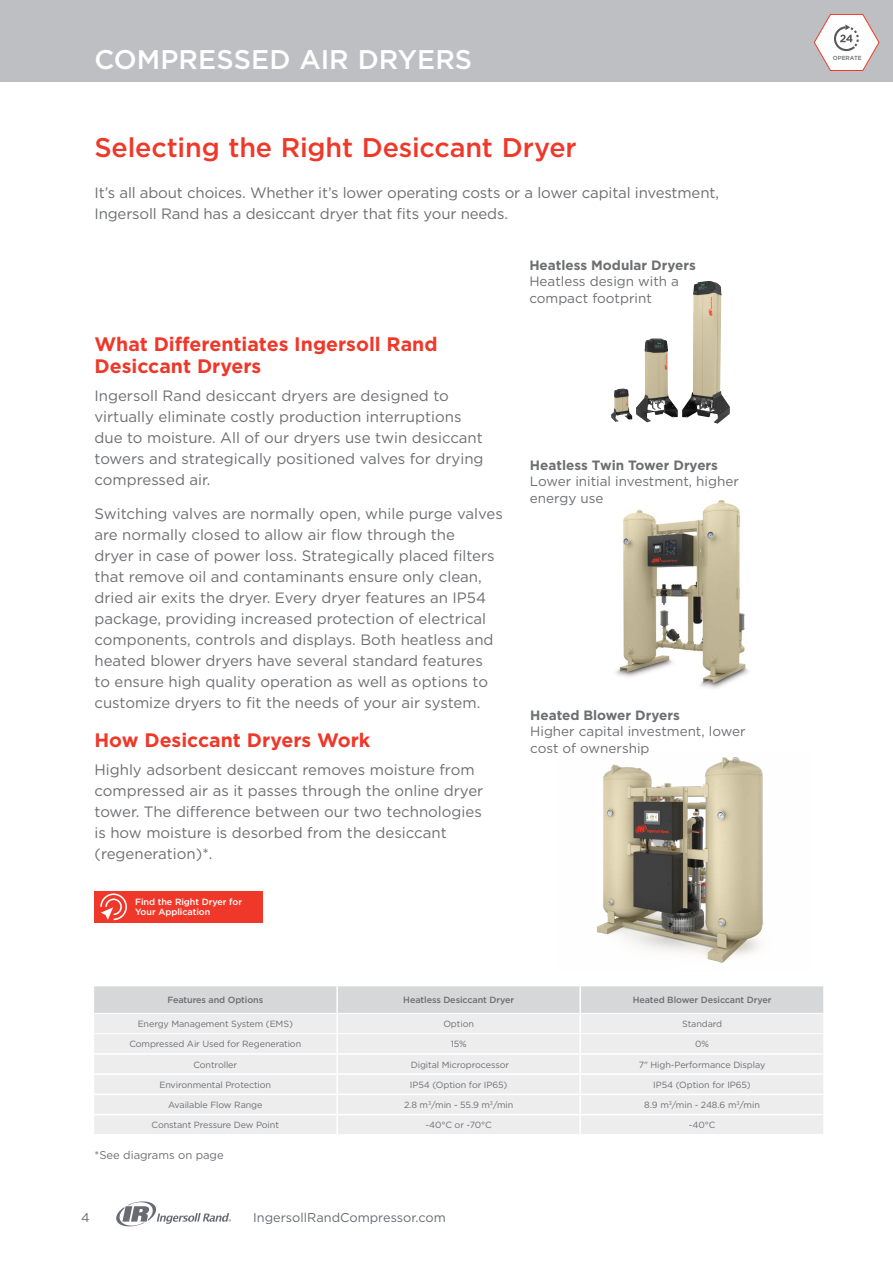
<style>
.page{position:relative;width:893px;height:1263px;background:#fff}
.page>*{position:absolute;margin:0;border:0;box-sizing:border-box;transform-origin:0 0}
.t1{font:500 27px "Gotham";letter-spacing:-.005em;color:#ef3829}
.t2{font:500 27px "Gotham";letter-spacing:.005em;color:#fff}
.t3{font:700 19.5px/22.5px "Gotham";color:#ef3829}
.t4{font:15px/21px "Gotham";color:#6d6e71}
.t5{font:13.5px/16.5px "Gotham";color:#6d6e71}
.t6{font:700 13.5px "Gotham";color:#6d6e71}
.t7{font:12.75px "Gotham";color:#696b73}
.t8{font:11.25px "Gotham";color:#6d6e71}
.t9{font:9px "Gotham";letter-spacing:-.01em;color:#6d6e71}
.t10{font:500 9px "Gotham";letter-spacing:-.01em;color:#6d6e71}
.t11{font:500 9px/10.5px "Gotham";letter-spacing:-.005em;color:#fff}
.t12{font:500 5.85px "Gotham";color:#6a6c74}
</style>
<div class="page">
<div style="left:0;top:0;width:893px;height:82px;background:#bebfc3"></div>
<svg style="left:116px;top:1201px;width:115px;height:26px"></svg>
<svg style="left:813px;top:14px;width:67px;height:58px"></svg>
<img style="left:615px;top:500px;width:134px;height:189px">
<img style="left:596px;top:757px;width:167px;height:206px">
<img style="left:646px;top:281px;width:84px;height:143px">
<svg style="left:94px;top:986px;width:729px;height:148px;background:#e9e9ea"></svg>
<hr style="left:94px;top:1013px;width:243px;height:1px;background:#fff">
<hr style="left:337px;top:1013px;width:243px;height:1px;background:#fff">
<hr style="left:580px;top:1013px;width:243px;height:1px;background:#fff">
<hr style="left:94px;top:1033px;width:243px;height:1px;background:#fff">
<hr style="left:337px;top:1033px;width:243px;height:1px;background:#fff">
<hr style="left:580px;top:1033px;width:243px;height:1px;background:#fff">
<div style="left:94px;top:891px;width:169px;height:31px;background:#ef3829"></div>
<svg style="left:100px;top:893px;width:27px;height:27px"></svg>
<h1 class="t2" style="left:94px;top:42px;width:379px">COMPRESSED AIR DRYERS</h1>
<h1 class="t1" style="left:94px;top:129px;width:484px">Selecting the Right Desiccant Dryer</h1>
<p class="t4" style="left:94px;top:182px;width:626px">It’s all about choices. Whether it’s lower operating costs or a lower capital investment,<br>Ingersoll Rand has a desiccant dryer that fits your needs.</p>
<h2 class="t3" style="left:94px;top:332px;width:345px">What Differentiates Ingersoll Rand<br>Desiccant Dryers</h2>
<p class="t4" style="left:94px;top:385px;width:391px">Ingersoll Rand desiccant dryers are designed to virtually eliminate costly production interruptions due to moisture. All of our dryers use twin desiccant towers and strategically positioned valves for drying compressed air.</p>
<p class="t4" style="left:94px;top:503px;width:410px">Switching valves are normally open, while purge valves are normally closed to allow air flow through the<br>dryer in case of power loss. Strategically placed filters that remove oil and contaminants ensure only clean, dried air exits the dryer. Every dryer features an IP54 package, providing increased protection of electrical components, controls and displays. Both heatless and heated blower dryers have several standard features<br>to ensure high quality operation as well as options to customize dryers to fit the needs of your air system.</p>
<h2 class="t3" style="left:94px;top:729px;width:277px">How Desiccant Dryers Work</h2>
<p class="t4" style="left:94px;top:759px;width:390px">Highly adsorbent desiccant removes moisture from compressed air as it passes through the online dryer tower. The difference between our two technologies is how moisture is desorbed from the desiccant (regeneration)*.</p>
<p class="t11" style="left:135px;top:896px;width:108px">Find the Right Dryer for<br>Your Application</p>
<p class="t6" style="left:529px;top:256px;width:168px">Heatless Modular Dryers</p>
<p class="t5" style="left:529px;top:273px;width:151px">Heatless design with a compact footprint</p>
<p class="t6" style="left:530px;top:456px;width:190px">Heatless Twin Tower Dryers</p>
<p class="t5" style="left:530px;top:473px;width:210px">Lower initial investment, higher energy use</p>
<p class="t6" style="left:530px;top:706px;width:151px">Heated Blower Dryers</p>
<p class="t5" style="left:530px;top:723px;width:217px">Higher capital investment, lower cost of ownership</p>
<p class="t10" style="left:167px;top:994px;width:97px">Features and Options</p>
<p class="t10" style="left:403px;top:994px;width:112px">Heatless Desiccant Dryer</p>
<p class="t10" style="left:633px;top:994px;width:140px">Heated Blower Desiccant Dryer</p>
<p class="t9" style="left:138px;top:1018px;width:157px">Energy Management System (EMS)</p>
<p class="t9" style="left:443px;top:1018px;width:32px">Option</p>
<p class="t9" style="left:682px;top:1018px;width:42px">Standard</p>
<p class="t9" style="left:129px;top:1038px;width:173px">Compressed Air Used for Regeneration</p>
<p class="t9" style="left:451px;top:1038px;width:18px">15%</p>
<p class="t9" style="left:695px;top:1038px;width:15px">0%</p>
<p class="t9" style="left:193px;top:1059px;width:45px">Controller</p>
<p class="t9" style="left:411px;top:1059px;width:100px">Digital Microprocessor</p>
<p class="t9" style="left:639px;top:1059px;width:128px">7" High-Performance Display</p>
<p class="t9" style="left:159px;top:1079px;width:113px">Environmental Protection</p>
<p class="t9" style="left:410px;top:1079px;width:99px">IP54 (Option for IP65)</p>
<p class="t9" style="left:653px;top:1079px;width:99px">IP54 (Option for IP65)</p>
<p class="t9" style="left:168px;top:1099px;width:96px">Available Flow Range</p>
<p class="t9" style="left:404px;top:1099px;width:111px">2.8 m<sup>3</sup>/min - 55.9 m<sup>3</sup>/min</p>
<p class="t9" style="left:644px;top:1099px;width:117px">8.9 m<sup>3</sup>/min - 248.6 m<sup>3</sup>/min</p>
<p class="t9" style="left:152px;top:1119px;width:129px">Constant Pressure Dew Point</p>
<p class="t9" style="left:425px;top:1119px;width:68px">-40°C or -70°C</p>
<p class="t9" style="left:689px;top:1119px;width:28px">-40°C</p>
<p class="t8" style="left:94px;top:1147px;width:131px">*See diagrams on page</p>
<p class="t7" style="left:81px;top:1209px;width:10px">4</p>
<p class="t7" style="left:253px;top:1209px;width:194px">IngersollRandCompressor.com</p>
<p class="t12" style="left:833px;top:54px;width:30px">OPERATE</p>
</div>
